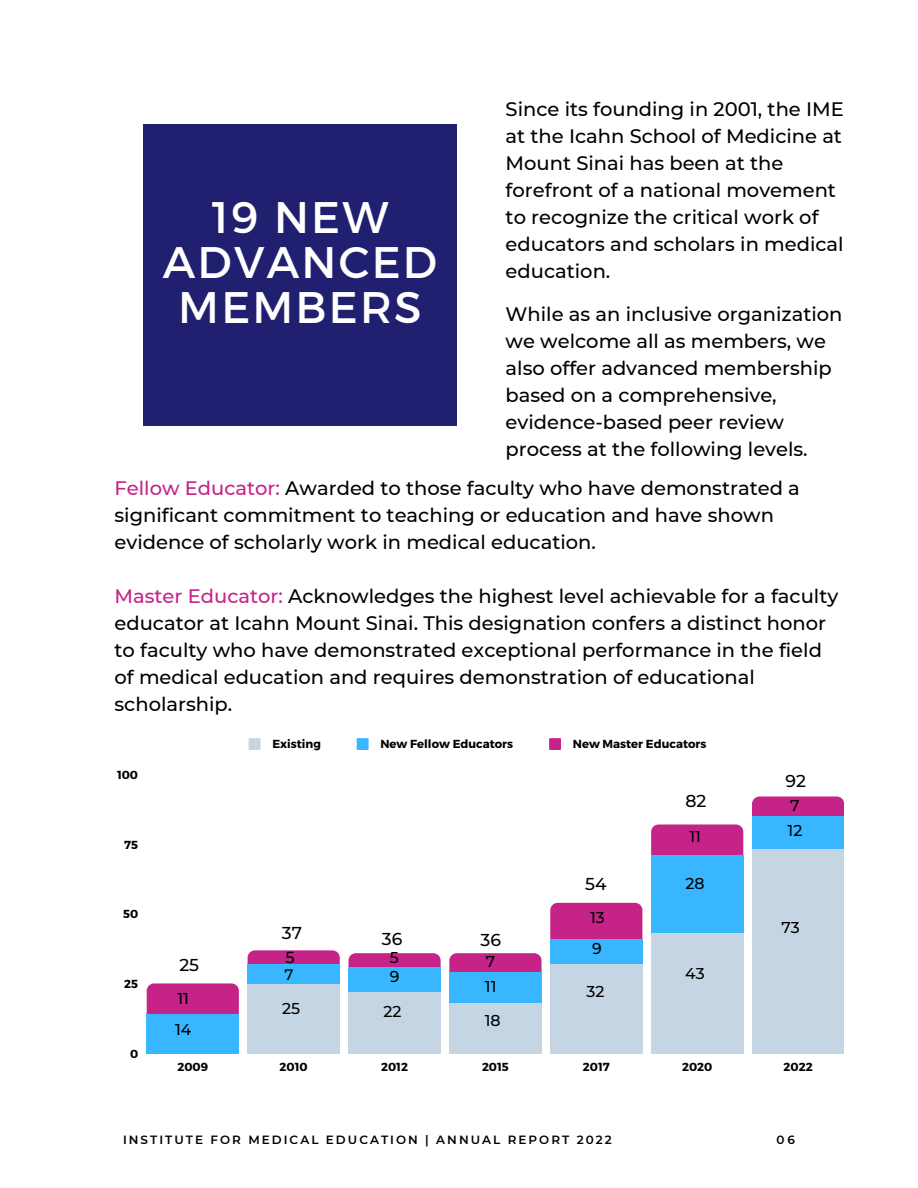
<style>
.page{position:relative;width:918px;height:1188px;background:#fff}
.page>*{position:absolute;margin:0;border:0;box-sizing:border-box;transform-origin:0 0}
.t1{font:44.1px/45px "Montserrat";letter-spacing:.05em;color:#fff;text-align:center}
.t2{font:500 19.5px/27px "Montserrat";color:#000}
.t3{font:500 17.25px "Montserrat";color:#000}
.t4{font:500 16.05px "Montserrat";color:#000}
.t5{font:500 15.6px/31.3px "Montserrat";color:#000}
.t6{font:500 15.15px "Montserrat";color:#000}
.t7{font:600 12px "Montserrat";letter-spacing:.17em;color:#000}
.t8{font:700 11.7px "Montserrat";color:#000}
.s1{color:#c52388}
</style>
<div class="page">
<div style="left:143px;top:124px;width:314px;height:302px;background:#212070"></div>
<div style="left:249px;top:738px;width:12px;height:12px;background:#c5d5e3"></div>
<div style="left:357px;top:738px;width:12px;height:12px;background:#38b6ff"></div>
<div style="left:549px;top:738px;width:12px;height:12px;background:#c52388"></div>
<svg style="left:147px;top:983px;width:92px;height:8px"></svg>
<svg style="left:248px;top:950px;width:92px;height:8px"></svg>
<svg style="left:348px;top:953px;width:93px;height:14px"></svg>
<svg style="left:449px;top:953px;width:93px;height:20px;background:#bf3091"></svg>
<div style="left:550px;top:903px;width:92px;height:36px;background:#c52388"></div>
<svg style="left:651px;top:824px;width:92px;height:8px"></svg>
<div style="left:752px;top:797px;width:92px;height:19px;background:#c52388"></div>
<div style="left:147px;top:1015px;width:92px;height:39px;background:#38b6ff"></div>
<div style="left:248px;top:964px;width:92px;height:90px;background:#38b6ff"></div>
<div style="left:348px;top:967px;width:93px;height:87px;background:#38b6ff"></div>
<div style="left:449px;top:973px;width:93px;height:81px;background:#38b6ff"></div>
<div style="left:550px;top:939px;width:92px;height:115px;background:#38b6ff"></div>
<div style="left:651px;top:855px;width:92px;height:199px;background:#38b6ff"></div>
<div style="left:752px;top:816px;width:92px;height:238px;background:#38b6ff"></div>
<div style="left:248px;top:984px;width:92px;height:70px;background:#c5d5e3"></div>
<div style="left:348px;top:993px;width:93px;height:61px;background:#c5d5e3"></div>
<div style="left:449px;top:1004px;width:93px;height:50px;background:#c5d5e3"></div>
<div style="left:550px;top:965px;width:92px;height:89px;background:#c5d5e3"></div>
<div style="left:651px;top:934px;width:92px;height:120px;background:#c5d5e3"></div>
<div style="left:752px;top:850px;width:92px;height:204px;background:#c5d5e3"></div>
<p class="t2" style="left:506px;top:96px;width:340px">Since its founding in 2001, the IME at the Icahn School of Medicine at<br>Mount Sinai has been at the forefront of a national movement to recognize the critical work of educators and scholars in medical education.</p>
<p class="t2" style="left:506px;top:301px;width:338px">While as an inclusive organization we welcome all as members, we also offer advanced membership based on a comprehensive, evidence-based peer review process at the following levels.</p>
<p class="t2" style="left:115px;top:475px;width:687px"><span class="s1">Fellow Educator:</span> Awarded to those faculty who have demonstrated a significant commitment to teaching or education and have shown evidence of scholarly work in medical education.</p>
<p class="t2" style="left:115px;top:583px;width:725px"><span class="s1">Master Educator:</span> Acknowledges the highest level achievable for a faculty educator at Icahn Mount Sinai. This designation confers a distinct honor to faculty who have demonstrated exceptional performance in the field of medical education and requires demonstration of educational scholarship.</p>
<h1 class="t1" style="left:163px;top:193px;width:276px">19 NEW<br>ADVANCED<br>MEMBERS</h1>
<p class="t8" style="left:117px;top:767px;width:23px">100</p>
<p class="t8" style="left:124px;top:837px;width:15px">75</p>
<p class="t8" style="left:123px;top:907px;width:17px">50</p>
<p class="t8" style="left:124px;top:977px;width:15px">25</p>
<p class="t8" style="left:130px;top:1047px;width:10px">0</p>
<p class="t3" style="left:179px;top:954px;width:21px">25</p>
<p class="t5" style="left:175px;top:982px;width:18px">11<br>14</p>
<p class="t8" style="left:272px;top:736px;width:50px">Existing</p>
<p class="t8" style="left:380px;top:736px;width:134px">New Fellow Educators</p>
<p class="t8" style="left:573px;top:736px;width:135px">New Master Educators</p>
<p class="t3" style="left:282px;top:923px;width:22px">37</p>
<p class="t3" style="left:382px;top:928px;width:22px">36</p>
<p class="t3" style="left:481px;top:929px;width:22px">36</p>
<p class="t4" style="left:286px;top:947px;width:11px">5</p>
<p class="t6" style="left:284px;top:965px;width:11px">7</p>
<p class="t5" style="left:282px;top:993px;width:19px">25</p>
<p class="t5" style="left:390px;top:948px;width:11px;line-height:19.4px">5<br>9</p>
<p class="t5" style="left:383px;top:996px;width:19px">22</p>
<p class="t5" style="left:485px;top:950px;width:13px;line-height:24.3px">7<br>11</p>
<p class="t5" style="left:485px;top:1005px;width:17px">18</p>
<p class="t3" style="left:585px;top:873px;width:23px">54</p>
<p class="t5" style="left:590px;top:902px;width:16px;line-height:30.5px">13<br>9</p>
<p class="t5" style="left:586px;top:976px;width:19px">32</p>
<p class="t3" style="left:686px;top:790px;width:22px">82</p>
<p class="t5" style="left:689px;top:820px;width:13px">11</p>
<p class="t5" style="left:686px;top:867px;width:21px">28</p>
<p class="t5" style="left:685px;top:958px;width:21px">43</p>
<p class="t3" style="left:786px;top:770px;width:22px">92</p>
<p class="t5" style="left:788px;top:793px;width:16px;line-height:25.3px">7<br>12</p>
<p class="t5" style="left:781px;top:912px;width:20px">73</p>
<p class="t8" style="left:177px;top:1059px;width:32px">2009</p>
<p class="t8" style="left:280px;top:1059px;width:30px">2010</p>
<p class="t8" style="left:381px;top:1059px;width:28px">2012</p>
<p class="t8" style="left:482px;top:1059px;width:28px">2015</p>
<p class="t8" style="left:583px;top:1059px;width:28px">2017</p>
<p class="t8" style="left:682px;top:1059px;width:32px">2020</p>
<p class="t8" style="left:784px;top:1059px;width:31px">2022</p>
<p class="t7" style="left:123px;top:1132px;width:490px">INSTITUTE FOR MEDICAL EDUCATION | ANNUAL REPORT 2022</p>
<p class="t7" style="left:776px;top:1132px;width:20px">06</p>
</div>
